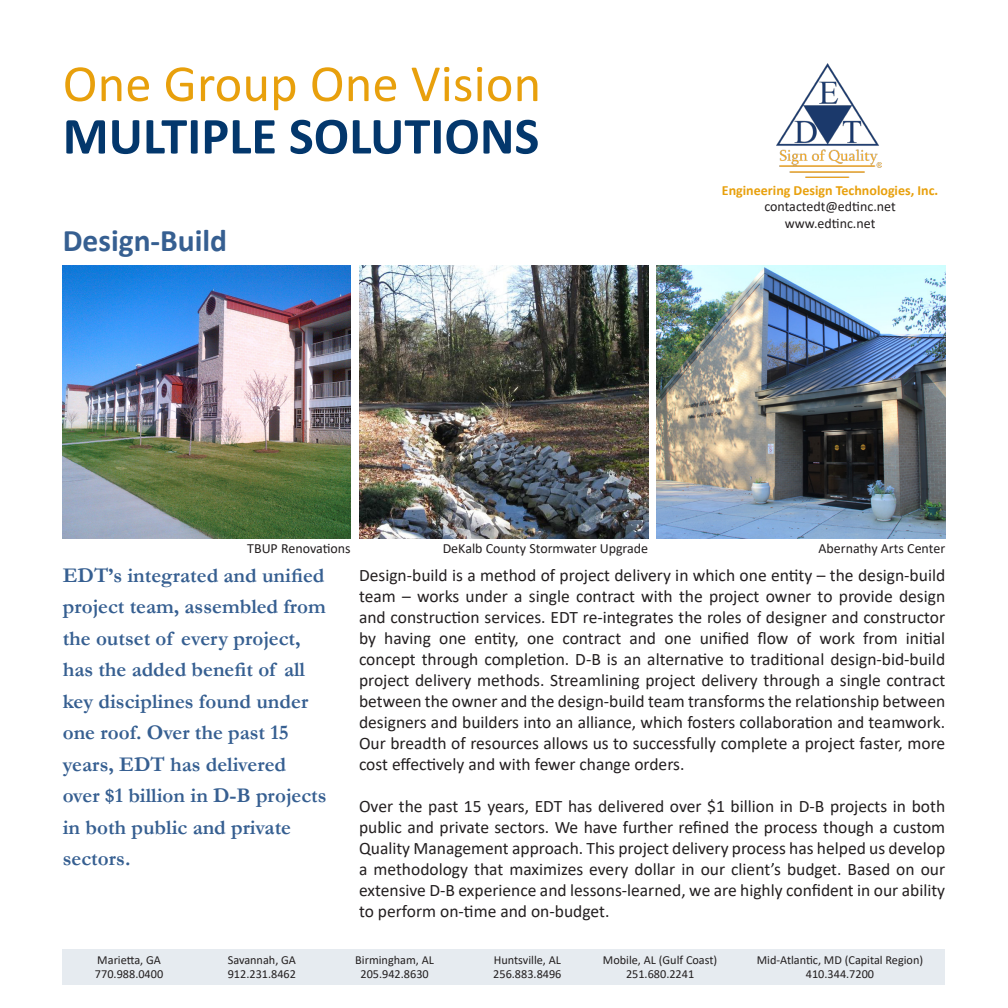
<style>
.page{position:relative;width:1008px;height:1008px;background:#fff}
.page>*{position:absolute;margin:0;border:0;box-sizing:border-box;transform-origin:0 0}
.t1{font:52.5px "Calibri";letter-spacing:.005em;color:#e8a00c}
.t2{font:700 52.5px "Calibri";color:#03376c}
.t3{font:700 31.5px "Calibri";color:#365f91}
.t4{font:700 21px/31.5px "Garamond";color:#365f91}
.t5{font:17.5px/21px "Calibri";color:#231f20;text-align:justify}
.t6{font:14px "Calibri";color:#231f20}
.t7{font:700 14px "Calibri";color:#e8a00c}
.t8{font:12.25px "Calibri";color:#231f20}
</style>
<div class="page">
<img style="left:360px;top:266px;width:288px;height:273px">
<img style="left:656px;top:266px;width:289px;height:273px">
<img style="left:63px;top:266px;width:288px;height:273px">
<div style="left:63px;top:949px;width:882px;height:36px;background:#e6ebf0"></div>
<img style="left:777px;top:64px;width:104px;height:113px">
<p class="t1" style="left:63px;top:47px;width:480px">One Group One Vision</p>
<p class="t2" style="left:63px;top:99px;width:478px">MULTIPLE SOLUTIONS</p>
<p class="t3" style="left:63px;top:218px;width:166px">Design-Build</p>
<p class="t7" style="left:722px;top:180px;width:218px">Engineering Design Technologies, Inc.</p>
<p class="t6" style="left:764px;top:197px;width:133px">contactedt@edtinc.net</p>
<p class="t6" style="left:785px;top:214px;width:92px">www.edtinc.net</p>
<p class="t6" style="left:247px;top:539px;width:105px">TBUP Renovations</p>
<p class="t6" style="left:443px;top:539px;width:207px">DeKalb County Stormwater Upgrade</p>
<p class="t6" style="left:818px;top:539px;width:128px">Abernathy Arts Center</p>
<p class="t4" style="left:63px;top:559px;width:265px">EDT’s integrated and unified project team, assembled from the outset of every project, has the added benefit of all key disciplines found under one roof. Over the past 15 years, EDT has delivered over $1 billion in D-B projects in both public and private sectors.</p>
<p class="t5" style="left:359px;top:564px;width:588px">Design-build is a method of project delivery in which one entity – the design-build team – works under a single contract with the project owner to provide design and construction services. EDT re-integrates the roles of designer and constructor by having one entity, one contract and one unified flow of work from initial concept through completion. D-B is an alternative to traditional design-bid-build project delivery methods. Streamlining project delivery through a single contract between the owner and the design-build team transforms the relationship between designers and builders into an alliance, which fosters collaboration and teamwork.<br>Our breadth of resources allows us to successfully complete a project faster, more cost effectively and with fewer change orders.</p>
<p class="t5" style="left:359px;top:795px;width:588px">Over the past 15 years, EDT has delivered over $1 billion in D-B projects in both public and private sectors. We have further refined the process though a custom Quality Management approach. This project delivery process has helped us develop a methodology that maximizes every dollar in our client’s budget. Based on our extensive D-B experience and lessons-learned, we are highly confident in our ability to perform on-time and on-budget.</p>
<p class="t8" style="left:97px;top:952px;width:65px">Marietta, GA</p>
<p class="t8" style="left:95px;top:966px;width:70px">770.988.0400</p>
<p class="t8" style="left:228px;top:952px;width:70px">Savannah, GA</p>
<p class="t8" style="left:228px;top:966px;width:70px">912.231.8462</p>
<p class="t8" style="left:355px;top:952px;width:80px">Birmingham, AL</p>
<p class="t8" style="left:360px;top:966px;width:70px">205.942.8630</p>
<p class="t8" style="left:494px;top:952px;width:69px">Huntsville, AL</p>
<p class="t8" style="left:493px;top:966px;width:70px">256.883.8496</p>
<p class="t8" style="left:603px;top:952px;width:116px">Mobile, AL (Gulf Coast)</p>
<p class="t8" style="left:626px;top:966px;width:70px">251.680.2241</p>
<p class="t8" style="left:757px;top:952px;width:168px">Mid-Atlantic, MD (Capital Region)</p>
<p class="t8" style="left:806px;top:966px;width:70px">410.344.7200</p>
</div>
